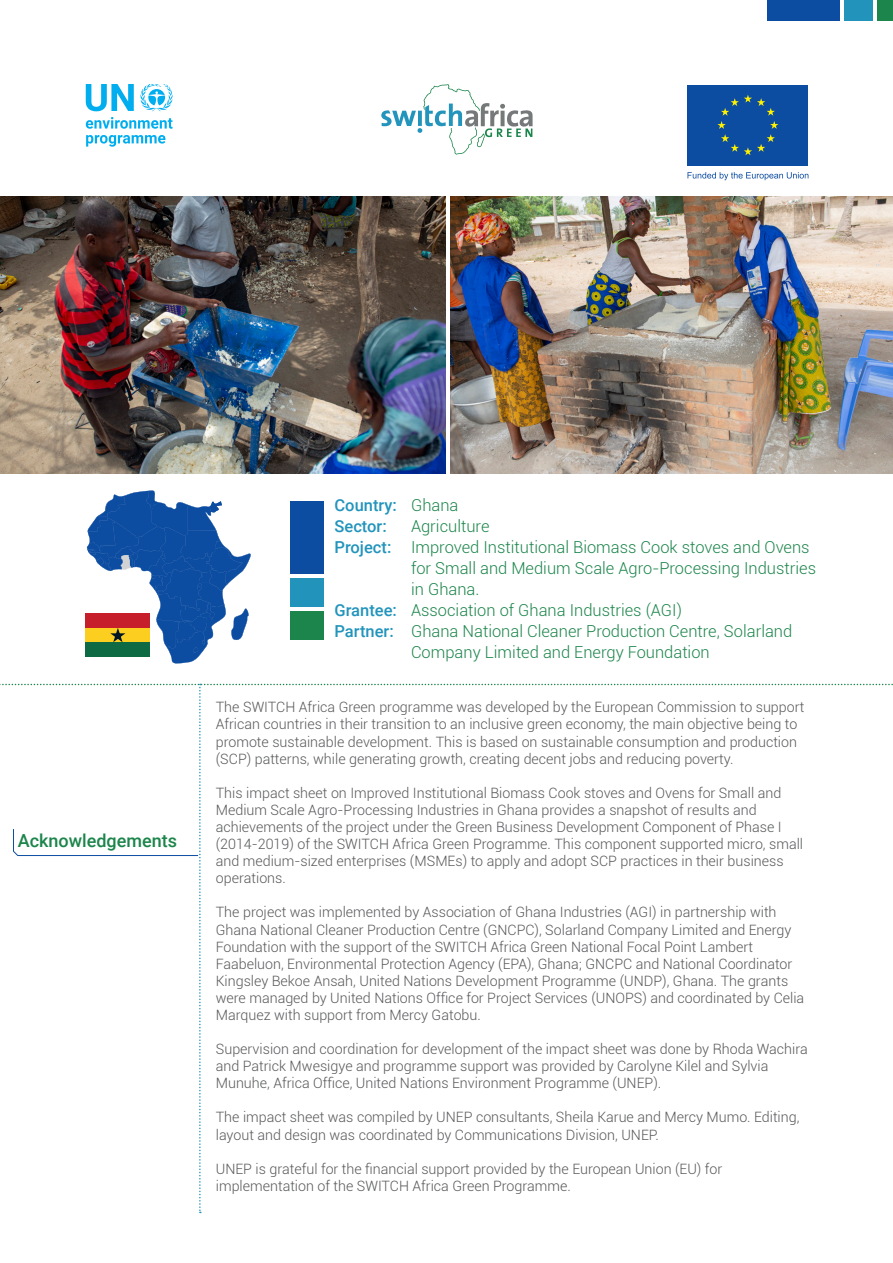
<style>
.page{position:relative;width:893px;height:1263px;background:#fff}
.page>*{position:absolute;margin:0;border:0;box-sizing:border-box;transform-origin:0 0}
.t1{font:500 18px "Roboto";color:#1c854b}
.t2{font:300 16.5px "Roboto";color:#1c854b}
.t3{font:500 16.5px/21px "Roboto";color:#2294bc}
.t4{font:300 14.25px/17.1px "Roboto";color:#57585a}
.s1{font-weight:300;color:#1c854b}
.s2{font-weight:500;color:#2294bc}
</style>
<div class="page">
<div style="left:767px;top:0;width:73px;height:21px;background:#0d4da1"></div>
<div style="left:844px;top:0;width:29px;height:21px;background:#2294bc"></div>
<div style="left:877px;top:0;width:16px;height:21px;background:#1c854b"></div>
<div style="left:290px;top:502px;width:34px;height:72px;background:#0d4da1"></div>
<div style="left:290px;top:578px;width:34px;height:29px;background:#2294bc"></div>
<div style="left:290px;top:611px;width:34px;height:28px;background:#1c854b"></div>
<svg style="left:0;top:684px;width:893px;height:529px"></svg>
<div style="left:85px;top:613px;width:65px;height:29px;background:#fcce20"></div>
<div style="left:85px;top:613px;width:65px;height:15px;background:#c61e2b"></div>
<svg style="left:87px;top:490px;width:164px;height:174px"></svg>
<svg style="left:381px;top:84px;width:152px;height:71px"></svg>
<svg style="left:140px;top:84px;width:33px;height:27px"></svg>
<svg style="left:86px;top:84px;width:48px;height:27px"></svg>
<svg style="left:86px;top:117px;width:87px;height:12px"></svg>
<svg style="left:86px;top:135px;width:79px;height:12px"></svg>
<div style="left:688px;top:85px;width:120px;height:80px;background:#0d4da1"></div>
<svg style="left:717px;top:95px;width:61px;height:60px"></svg>
<svg style="left:687px;top:172px;width:121px;height:8px"></svg>
<img style="left:0;top:196px;width:446px;height:277px">
<img style="left:450px;top:196px;width:443px;height:277px">
<p class="t1" style="left:18px;top:828px;width:161px">Acknowledgements</p>
<p class="t3" style="left:334px;top:494px;width:125px">Country: <span class="s1">Ghana<br></span>Sector:</p>
<p class="t2" style="left:411px;top:515px;width:80px">Agriculture</p>
<p class="t2" style="left:334px;top:536px;width:477px"><span class="s2">Project:</span> Improved Institutional Biomass Cook stoves and Ovens</p>
<p class="t2" style="left:411px;top:557px;width:407px">for Small and Medium Scale Agro-Processing Industries</p>
<p class="t2" style="left:411px;top:578px;width:70px">in Ghana.</p>
<p class="t2" style="left:334px;top:599px;width:349px"><span class="s2">Grantee:</span> Association of Ghana Industries (AGI)</p>
<p class="t2" style="left:334px;top:620px;width:459px"><span class="s2">Partner:</span> Ghana National Cleaner Production Centre, Solarland</p>
<p class="t2" style="left:411px;top:641px;width:300px">Company Limited and Energy Foundation</p>
<p class="t4" style="left:216px;top:698px;width:590px">The SWITCH Africa Green programme was developed by the European Commission to support African countries in their transition to an inclusive green economy, the main objective being to promote sustainable development. This is based on sustainable consumption and production (SCP) patterns, while generating growth, creating decent jobs and reducing poverty.</p>
<p class="t4" style="left:216px;top:784px;width:589px">This impact sheet on Improved Institutional Biomass Cook stoves and Ovens for Small and Medium Scale Agro-Processing Industries in Ghana provides a snapshot of results and achievements of the project under the Green Business Development Component of Phase I (2014-2019) of the SWITCH Africa Green Programme. This component supported micro, small and medium-sized enterprises (MSMEs) to apply and adopt SCP practices in their business operations.</p>
<p class="t4" style="left:216px;top:903px;width:590px">The project was implemented by Association of Ghana Industries (AGI) in partnership with Ghana National Cleaner Production Centre (GNCPC), Solarland Company Limited and Energy Foundation with the support of the SWITCH Africa Green National Focal Point Lambert Faabeluon, Environmental Protection Agency (EPA), Ghana; GNCPC and National Coordinator Kingsley Bekoe Ansah, United Nations Development Programme (UNDP), Ghana. The grants were managed by United Nations Office for Project Services (UNOPS) and coordinated by Celia Marquez with support from Mercy Gatobu.</p>
<p class="t4" style="left:216px;top:1040px;width:594px">Supervision and coordination for development of the impact sheet was done by Rhoda Wachira and Patrick Mwesigye and programme support was provided by Carolyne Kilel and Sylvia<br>Munuhe, Africa Office, United Nations Environment Programme (UNEP).</p>
<p class="t4" style="left:216px;top:1108px;width:585px">The impact sheet was compiled by UNEP consultants, Sheila Karue and Mercy Mumo. Editing, layout and design was coordinated by Communications Division, UNEP.</p>
<p class="t4" style="left:216px;top:1159px;width:508px">UNEP is grateful for the financial support provided by the European Union (EU) for implementation of the SWITCH Africa Green Programme.</p>
</div>
